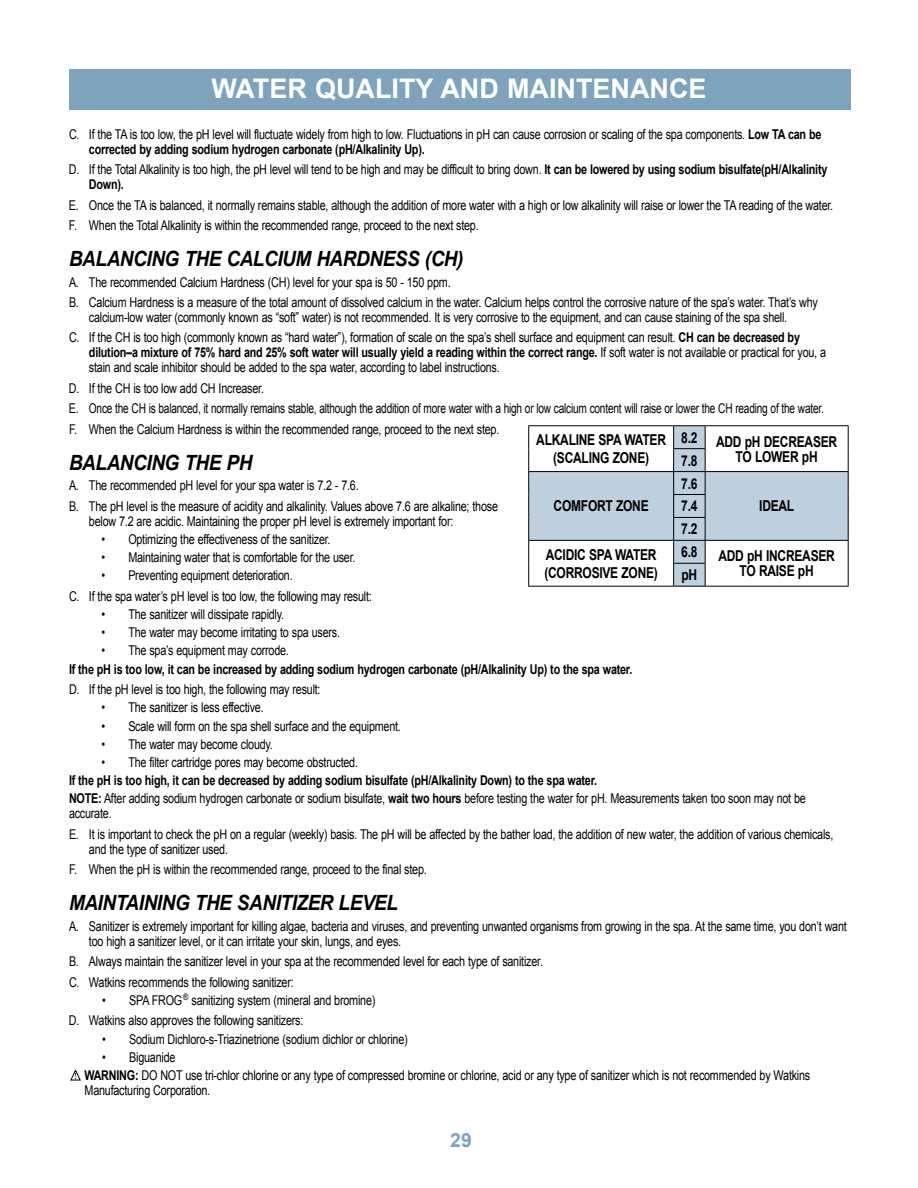
<style>
.page{position:relative;width:918px;height:1188px;background:#fff}
.page>*{position:absolute;margin:0;border:0;box-sizing:border-box;transform-origin:0 0}
.t1{font:700 27px "Arial";color:#fff}
.t2{font:italic 700 21px "Arial";letter-spacing:-.02em;color:#000;scale:.9 1}
.t3{font:700 19.5px "Arial";color:#7da3bd}
.t4{font:700 15px/18.3px "Arial";letter-spacing:-.02em;color:#000;scale:.8 1}
.t5{font:13.5px/20.4px "Arial";letter-spacing:-.02em;color:#000;scale:.8 1}
.t6{font:700 13.5px "Arial";letter-spacing:-.02em;color:#000;scale:.8 1}
.s1{font-weight:700}
</style>
<div class="page">
<svg style="left:70px;top:1070px;width:11px;height:10px"></svg>
<div style="left:69px;top:69px;width:781px;height:41px;background:#7da3bd"></div>
<svg style="left:529px;top:426px;width:319px;height:160px"></svg>
<hr style="left:528px;top:425px;width:146px;height:1px;background:#000">
<hr style="left:674px;top:425px;width:31px;height:1px;background:#000">
<hr style="left:705px;top:425px;width:144px;height:1px;background:#000">
<hr style="left:673px;top:448px;width:33px;height:1px;background:#000">
<hr style="left:528px;top:471px;width:146px;height:1px;background:#000">
<hr style="left:674px;top:471px;width:31px;height:1px;background:#000">
<hr style="left:705px;top:471px;width:144px;height:1px;background:#000">
<hr style="left:673px;top:494px;width:33px;height:1px;background:#000">
<hr style="left:673px;top:517px;width:33px;height:1px;background:#000">
<hr style="left:528px;top:540px;width:146px;height:1px;background:#000">
<hr style="left:674px;top:540px;width:31px;height:1px;background:#000">
<hr style="left:705px;top:540px;width:144px;height:1px;background:#000">
<svg style="left:528px;top:426px;width:1px;height:160px"></svg>
<hr style="left:673px;top:563px;width:33px;height:1px;background:#000">
<svg style="left:673px;top:426px;width:1px;height:160px"></svg>
<svg style="left:705px;top:426px;width:1px;height:160px"></svg>
<svg style="left:848px;top:426px;width:1px;height:160px"></svg>
<hr style="left:528px;top:586px;width:146px;height:1px;background:#000">
<hr style="left:674px;top:586px;width:31px;height:1px;background:#000">
<hr style="left:705px;top:586px;width:144px;height:1px;background:#000">
<h1 class="t1" style="left:211px;top:71px;width:497px">WATER QUALITY AND MAINTENANCE</h1>
<p class="t5" style="left:89px;top:127px;width:917px;line-height:15px;text-indent:-20px">C. If the TA is too low, the pH level will fluctuate widely from high to low. Fluctuations in pH can cause corrosion or scaling of the spa components. <span class="s1">Low TA can be corrected by adding sodium hydrogen carbonate (pH/Alkalinity Up).</span></p>
<p class="t5" style="left:89px;top:162px;width:925px;line-height:15px;text-indent:-20px">D. If the Total Alkalinity is too high, the pH level will tend to be high and may be difficult to bring down. <span class="s1">It can be lowered by using sodium bisulfate(pH/Alkalinity<br>Down).</span></p>
<p class="t5" style="left:69px;top:195px;width:957px">E. Once the TA is balanced, it normally remains stable, although the addition of more water with a high or low alkalinity will raise or lower the TA reading of the water.<br>F. When the Total Alkalinity is within the recommended range, proceed to the next step.</p>
<h2 class="t2" style="left:69px;top:245px;width:440px">BALANCING THE CALCIUM HARDNESS (CH)</h2>
<p class="t5" style="left:69px;top:272px;width:938px">A. The recommended Calcium Hardness (CH) level for your spa is 50 - 150 ppm.<br>B. Calcium Hardness is a measure of the total amount of dissolved calcium in the water. Calcium helps control the corrosive nature of the spa’s water. That’s why</p>
<p class="t5" style="left:69px;top:307px;width:915px;text-align:center">calcium-low water (commonly known as “soft” water) is not recommended. It is very corrosive to the equipment, and can cause staining of the spa shell.<br>C. If the CH is too high (commonly known as “hard water”), formation of scale on the spa’s shell surface and equipment can result. <span class="s1">CH can be decreased by</span></p>
<p class="t5" style="left:89px;top:345px;width:923px;line-height:15px"><span class="s1">dilution–a mixture of 75% hard and 25% soft water will usually yield a reading within the correct range.</span> If soft water is not available or practical for you, a stain and scale inhibitor should be added to the spa water, according to label instructions.</p>
<p class="t5" style="left:69px;top:378px;width:945px">D. If the CH is too low add CH Increaser.<br>E. Once the CH is balanced, it normally remains stable, although the addition of more water with a high or low calcium content will raise or lower the CH reading of the water.<br>F. When the Calcium Hardness is within the recommended range, proceed to the next step.</p>
<h2 class="t2" style="left:69px;top:449px;width:205px">BALANCING THE PH</h2>
<p class="t5" style="left:69px;top:475px;width:538px">A. The recommended pH level for your spa water is 7.2 - 7.6.<br>B. The pH level is the measure of acidity and alkalinity. Values above 7.6 are alkaline; those</p>
<p class="t5" style="left:89px;top:511px;width:457px">below 7.2 are acidic. Maintaining the proper pH level is extremely important for:</p>
<p class="t5" style="left:101px;top:529px;width:288px">• Optimizing the effectiveness of the sanitizer.</p>
<p class="t5" style="left:101px;top:547px;width:319px">• Maintaining water that is comfortable for the user.</p>
<p class="t5" style="left:69px;top:566px;width:380px;text-indent:32px">• Preventing equipment deterioration.<br>C. If the spa water’s pH level is too low, the following may result:</p>
<p class="t5" style="left:101px;top:604px;width:230px">• The sanitizer will dissipate rapidly.</p>
<p class="t5" style="left:101px;top:622px;width:300px">• The water may become irritating to spa users.</p>
<p class="t5" style="left:101px;top:641px;width:236px">• The spa’s equipment may corrode.</p>
<p class="t6" style="left:69px;top:660px;width:706px">If the pH is too low, it can be increased by adding sodium hydrogen carbonate (pH/Alkalinity Up) to the spa water.</p>
<p class="t5" style="left:69px;top:679px;width:316px">D. If the pH level is too high, the following may result:</p>
<p class="t5" style="left:101px;top:697px;width:204px">• The sanitizer is less effective.</p>
<p class="t5" style="left:101px;top:716px;width:376px">• Scale will form on the spa shell surface and the equipment.</p>
<p class="t5" style="left:101px;top:734px;width:216px">• The water may become cloudy.</p>
<p class="t5" style="left:101px;top:752px;width:322px">• The filter cartridge pores may become obstructed.</p>
<p class="t5" style="left:69px;top:771px;width:923px;line-height:18.3px"><span class="s1">If the pH is too high, it can be decreased by adding sodium bisulfate (pH/Alkalinity Down) to the spa water.<br>NOTE:</span> After adding sodium hydrogen carbonate or sodium bisulfate, <span class="s1">wait two hours</span> before testing the water for pH. Measurements taken too soon may not be</p>
<p class="t5" style="left:69px;top:804px;width:957px">accurate.<br>E. It is important to check the pH on a regular (weekly) basis. The pH will be affected by the bather load, the addition of new water, the addition of various chemicals,</p>
<p class="t5" style="left:69px;top:839px;width:449px;text-indent:20px">and the type of sanitizer used.<br>F. When the pH is within the recommended range, proceed to the final step.</p>
<h2 class="t2" style="left:69px;top:889px;width:367px">MAINTAINING THE SANITIZER LEVEL</h2>
<p class="t5" style="left:89px;top:919px;width:949px;line-height:15px;text-indent:-20px">A. Sanitizer is extremely important for killing algae, bacteria and viruses, and preventing unwanted organisms from growing in the spa. At the same time, you don’t want too high a sanitizer level, or it can irritate your skin, lungs, and eyes.</p>
<p class="t5" style="left:69px;top:951px;width:594px">B. Always maintain the sanitizer level in your spa at the recommended level for each type of sanitizer.<br>C. Watkins recommends the following sanitizer:</p>
<p class="t5" style="left:69px;top:990px;width:385px;text-indent:33px">• SPA FROG<sup>®</sup> sanitizing system (mineral and bromine)<br>D. Watkins also approves the following sanitizers:</p>
<p class="t5" style="left:102px;top:1029px;width:384px">• Sodium Dichloro-s-Triazinetrione (sodium dichlor or chlorine)</p>
<p class="t5" style="left:102px;top:1047px;width:93px">• Biguanide</p>
<p class="t6" style="left:84px;top:1066px;width:22px">Warning</p>
<p class="t4" style="left:536px;top:431px;width:164px;text-align:center">ALKALINE SPA WATER (SCALING ZONE)</p>
<p class="t4" style="left:681px;top:432px;width:196px;line-height:18.9px">8.2 ADD pH DECREASER<br>7.8</p>
<p class="t4" style="left:736px;top:448px;width:104px">TO LOWER pH</p>
<p class="t4" style="left:681px;top:472px;width:22px;line-height:23px">7.6<br>7.4</p>
<p class="t4" style="left:554px;top:498px;width:120px">COMFORT ZONE</p>
<p class="t4" style="left:759px;top:498px;width:45px">IDEAL</p>
<p class="t4" style="left:681px;top:520px;width:22px">7.2</p>
<p class="t4" style="left:544px;top:546px;width:143px">ACIDIC SPA WATER (CORROSIVE ZONE)</p>
<p class="t4" style="left:681px;top:543px;width:22px">6.8</p>
<p class="t4" style="left:718px;top:547px;width:147px">ADD pH INCREASER</p>
<p class="t4" style="left:682px;top:566px;width:21px">pH</p>
<p class="t4" style="left:740px;top:562px;width:94px">TO RAISE pH</p>
<p class="t5" style="left:85px;top:1068px;width:909px;line-height:15px;text-indent:50px"><span class="s1">:</span> DO NOT use tri-chlor chlorine or any type of compressed bromine or chlorine, acid or any type of sanitizer which is not recommended by Watkins<br>Manufacturing Corporation.</p>
<h3 class="t3" style="left:450px;top:1127px;width:23px">29</h3>
</div>
